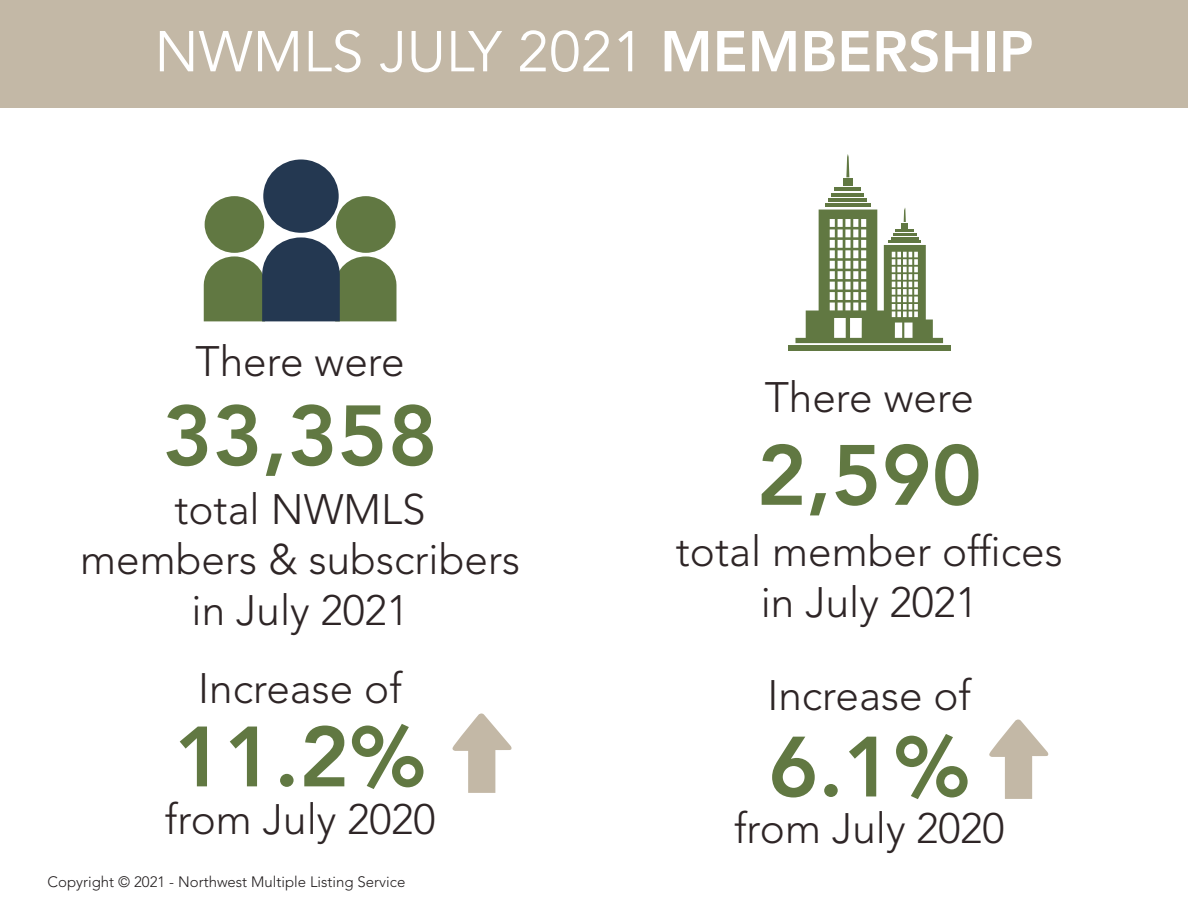
<style>
.page{position:relative;width:1188px;height:918px;background:#fff}
.page>*{position:absolute;margin:0;border:0;box-sizing:border-box;transform-origin:0 0}
.t1{font:800 84.45px "Avenir LT Std";color:#617842}
.t2{font:57px "Avenir LT Std";color:#fff}
.t3{font:300 42.3px/50.7px "Avenir LT Std";color:#2e2526;text-align:center}
.t4{font:300 15px "Avenir LT Std";color:#231f20}
.s1{font-weight:800}
</style>
<div class="page">
<hr style="left:1187px;top:610px;width:1px;height:308px;background:#243851">
<div style="left:0;top:0;width:1188px;height:108px;background:#c3b8a6"></div>
<div style="left:788px;top:346px;width:163px;height:5px;background:#617842"></div>
<hr style="left:825px;top:203px;width:46px;height:4px;background:#617842">
<hr style="left:828px;top:198px;width:39px;height:4px;background:#617842">
<hr style="left:832px;top:193px;width:32px;height:4px;background:#617842">
<hr style="left:835px;top:187px;width:26px;height:4px;background:#617842">
<div style="left:843px;top:179px;width:9px;height:7px;background:#617842"></div>
<svg style="left:846px;top:154px;width:3px;height:23px"></svg>
<svg style="left:795px;top:208px;width:148px;height:135px"></svg>
<div style="left:336px;top:196px;width:60px;height:57px;background:#617842;border-radius:50%"></div>
<div style="left:205px;top:196px;width:59px;height:57px;background:#617842;border-radius:50%"></div>
<div style="left:263px;top:159px;width:76px;height:74px;background:#243851;border-radius:50%"></div>
<svg style="left:204px;top:237px;width:192px;height:84px"></svg>
<svg style="left:452px;top:713px;width:60px;height:80px"></svg>
<svg style="left:989px;top:719px;width:60px;height:80px"></svg>
<h2 class="t2" style="left:154px;top:19px;width:881px">NWMLS JULY 2021 <span class="s1">MEMBERSHIP</span></h2>
<p class="t3" style="left:196px;top:337px;width:211px">There were</p>
<h1 class="t1" style="left:163px;top:386px;width:277px">33,358</h1>
<p class="t3" style="left:80px;top:484px;width:441px">total NWMLS<br>members &amp; subscribers in July 2021</p>
<p class="t3" style="left:198px;top:663px;width:205px">Increase of</p>
<h1 class="t1" style="left:174px;top:707px;width:253px">11.2%</h1>
<p class="t3" style="left:165px;top:795px;width:272px">from July 2020</p>
<p class="t4" style="left:48px;top:873px;width:359px">Copyright © 2021 - Northwest Multiple Listing Service</p>
<p class="t3" style="left:765px;top:372px;width:211px">There were</p>
<h1 class="t1" style="left:757px;top:426px;width:227px">2,590</h1>
<p class="t3" style="left:676px;top:526px;width:388px">total member offices in July 2021</p>
<p class="t3" style="left:767px;top:671px;width:205px">Increase of</p>
<h1 class="t1" style="left:768px;top:717px;width:203px">6.1%</h1>
<p class="t3" style="left:734px;top:803px;width:272px">from July 2020</p>
</div>
